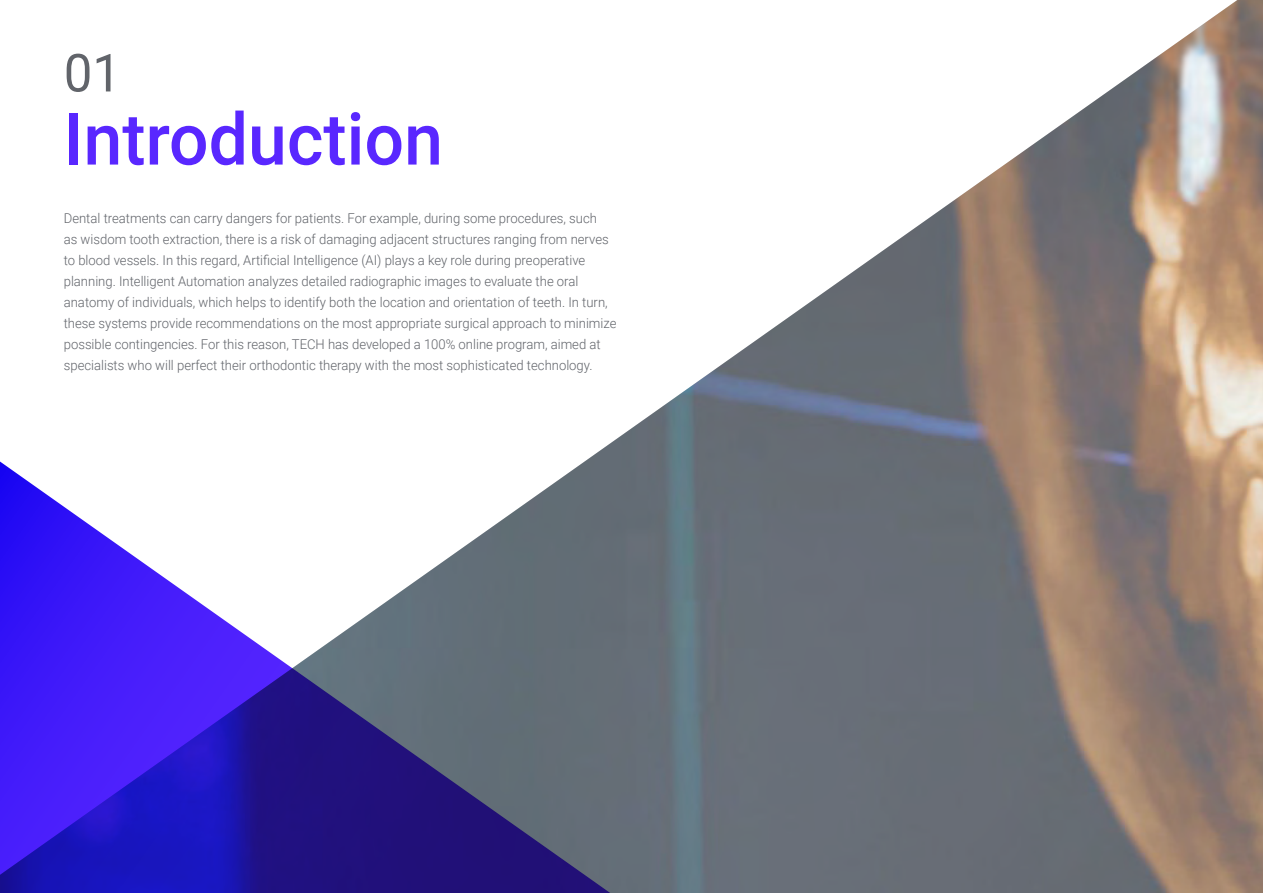
<style>
.page{position:relative;width:1263px;height:893px;background:#fff}
.page>*{position:absolute;margin:0;border:0;box-sizing:border-box;transform-origin:0 0}
.t1{font:500 72px "Roboto";color:#5927ff}
.t2{font:52.5px "Roboto";color:#61646a}
.t3{font:300 13.5px/21px "Roboto";color:#61646a}
</style>
<div class="page">
<img style="left:606px;top:0;width:657px;height:893px">
<svg style="left:0;top:446px;width:640px;height:447px"></svg>
<h2 class="t2" style="left:64px;top:36px;width:59px">01</h2>
<h1 class="t1" style="left:64px;top:89px;width:381px">Introduction</h1>
<p class="t3" style="left:64px;top:207px;width:554px">Dental treatments can carry dangers for patients. For example, during some procedures, such<br>as wisdom tooth extraction, there is a risk of damaging adjacent structures ranging from nerves to blood vessels. In this regard, Artificial Intelligence (AI) plays a key role during preoperative planning. Intelligent Automation analyzes detailed radiographic images to evaluate the oral anatomy of individuals, which helps to identify both the location and orientation of teeth. In turn, these systems provide recommendations on the most appropriate surgical approach to minimize possible contingencies. For this reason, TECH has developed a 100% online program, aimed at specialists who will perfect their orthodontic therapy with the most sophisticated technology.</p>
</div>
